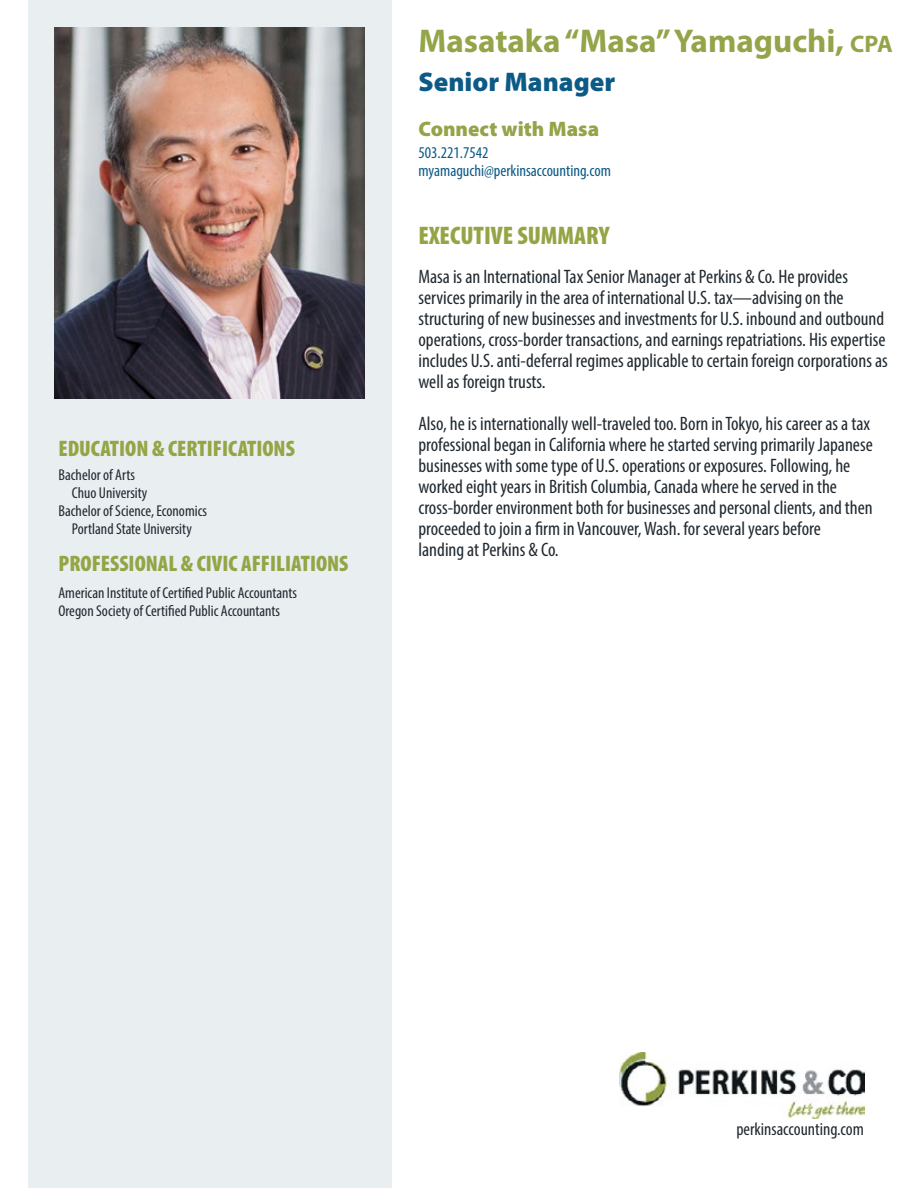
<style>
.page{position:relative;width:918px;height:1188px;background:#fff}
.page>*{position:absolute;margin:0;border:0;box-sizing:border-box;transform-origin:0 0}
.t1{font:700 33px "Myriad Pro";color:#93a449}
.t2{font:900 27px "Myriad Pro";color:#0c5a86}
.t3{font:900 condensed 25.5px "Myriad Pro";color:#94a545}
.t4{font:900 condensed 22.5px "Myriad Pro";color:#94a545}
.t5{font:900 21px "Myriad Pro";color:#93a449}
.t6{font:condensed 19.5px/21px "Myriad Pro";color:#202930}
.t7{font:condensed 18px "Myriad Pro";color:#202930}
.t8{font:condensed 16.5px/18px "Myriad Pro";color:#0c5a86}
.t9{font:condensed 15.75px/18px "Myriad Pro";color:#202930}
.s1{font-size:24px}
</style>
<div class="page">
<div style="left:28px;top:0;width:364px;height:1188px;background:#e9eef1"></div>
<img style="left:619px;top:1053px;width:245px;height:66px">
<img style="left:54px;top:27px;width:310px;height:371px">
<p class="t4" style="left:58px;top:434px;width:238px">EDUCATION &amp; CERTIFICATIONS</p>
<p class="t9" style="left:58px;top:465px;width:78px">Bachelor of Arts</p>
<p class="t9" style="left:72px;top:483px;width:77px">Chuo University</p>
<p class="t9" style="left:58px;top:501px;width:150px">Bachelor of Science, Economics</p>
<p class="t9" style="left:72px;top:519px;width:121px">Portland State University</p>
<p class="t4" style="left:58px;top:549px;width:292px">PROFESSIONAL &amp; CIVIC AFFILIATIONS</p>
<p class="t9" style="left:58px;top:584px;width:240px">American Institute of Certified Public Accountants<br>Oregon Society of Certified Public Accountants</p>
<h1 class="t1" style="left:418px;top:19px;width:476px">Masataka “Masa” Yamaguchi, <span class="s1">CPA</span></h1>
<h2 class="t2" style="left:418px;top:64px;width:198px">Senior Manager</h2>
<p class="t5" style="left:418px;top:115px;width:182px">Connect with Masa</p>
<p class="t8" style="left:418px;top:144px;width:194px">503.221.7542 myamaguchi@perkinsaccounting.com</p>
<h3 class="t3" style="left:418px;top:219px;width:192px">EXECUTIVE SUMMARY</h3>
<p class="t6" style="left:418px;top:266px;width:471px">Masa is an International Tax Senior Manager at Perkins &amp; Co. He provides services primarily in the area of international U.S. tax—advising on the structuring of new businesses and investments for U.S. inbound and outbound operations, cross-border transactions, and earnings repatriations. His expertise includes U.S. anti-deferral regimes applicable to certain foreign corporations as well as foreign trusts.</p>
<p class="t6" style="left:418px;top:413px;width:456px">Also, he is internationally well-traveled too. Born in Tokyo, his career as a tax professional began in California where he started serving primarily Japanese businesses with some type of U.S. operations or exposures. Following, he worked eight years in British Columbia, Canada where he served in the cross-border environment both for businesses and personal clients, and then proceeded to join a firm in Vancouver, Wash. for several years before<br>landing at Perkins &amp; Co.</p>
<p class="t7" style="left:736px;top:1118px;width:129px">perkinsaccounting.com</p>
</div>
